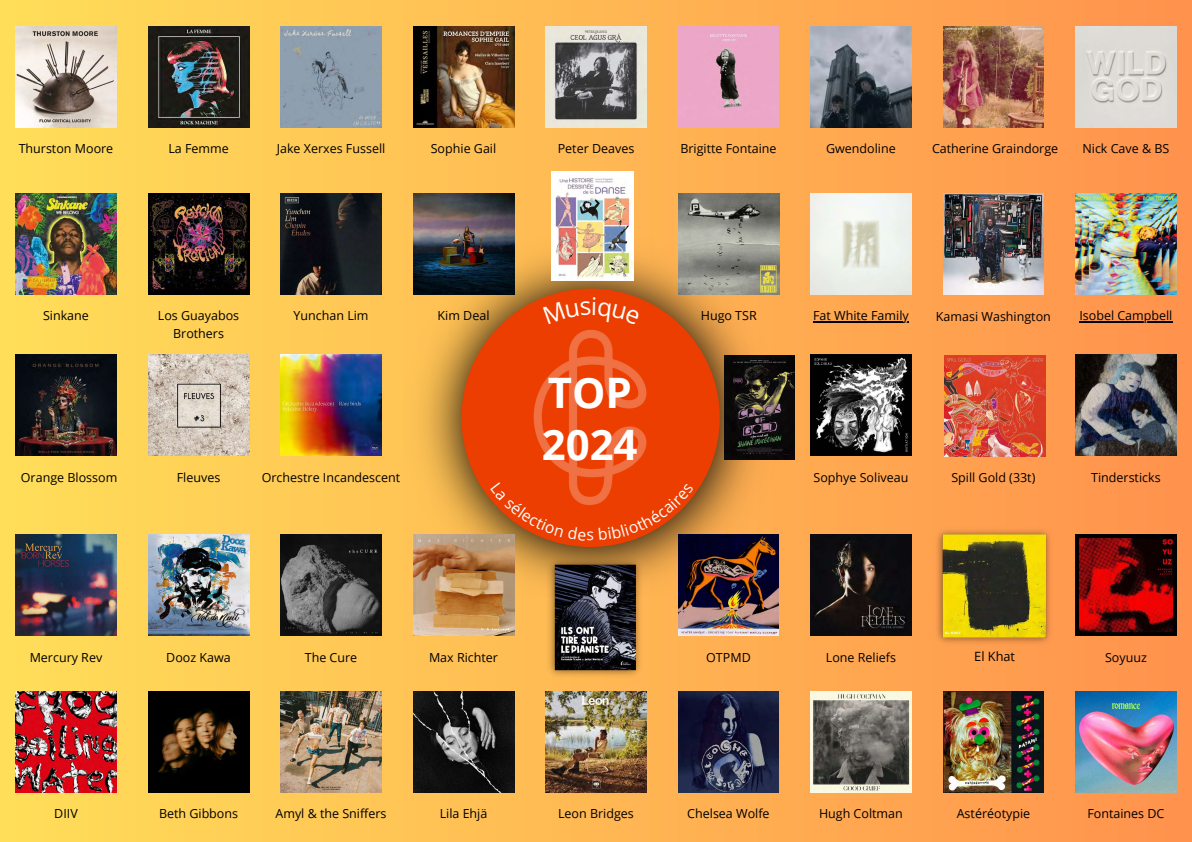
<style>
.page{position:relative;width:1192px;height:842px;background:#fff}
.page>*{position:absolute;margin:0;border:0;box-sizing:border-box;transform-origin:0 0}
.t1{font:700 42px/51.9px "Open Sans";color:#fff}
.t2{font:12.8px "Open Sans";color:#000}
.t3{font:12.5px/17.2px "Open Sans";color:#000;text-align:center}
</style>
<div class="page">
<div style="left:0;top:0;width:1192px;height:842px;background:linear-gradient(to right,#fddc58,#fc914e)"></div>
<img style="left:148px;top:26px;width:101px;height:101px">
<img style="left:943px;top:26px;width:101px;height:101px">
<img style="left:811px;top:26px;width:100px;height:101px">
<img style="left:678px;top:26px;width:101px;height:101px">
<img style="left:546px;top:26px;width:100px;height:101px">
<img style="left:413px;top:26px;width:101px;height:101px">
<img style="left:281px;top:26px;width:101px;height:101px">
<img style="left:1076px;top:26px;width:100px;height:101px">
<img style="left:16px;top:26px;width:100px;height:101px">
<img style="left:148px;top:691px;width:101px;height:101px">
<img style="left:943px;top:691px;width:101px;height:101px">
<img style="left:811px;top:691px;width:100px;height:101px">
<img style="left:678px;top:691px;width:101px;height:101px">
<img style="left:546px;top:691px;width:100px;height:101px">
<img style="left:413px;top:691px;width:101px;height:101px">
<img style="left:281px;top:691px;width:101px;height:101px">
<img style="left:1076px;top:691px;width:100px;height:101px">
<img style="left:16px;top:691px;width:100px;height:101px">
<img style="left:148px;top:193px;width:101px;height:101px">
<hr style="left:813px;top:321px;width:96px;height:1px;background:#000">
<img style="left:811px;top:193px;width:100px;height:101px">
<img style="left:678px;top:193px;width:101px;height:23px">
<img style="left:394px;top:216px;width:401px;height:380px">
<div style="left:461px;top:289px;width:259px;height:258px;background:#eb3e00;border-radius:50%"></div>
<img style="left:533px;top:329px;width:114px;height:176px">
<img style="left:413px;top:193px;width:101px;height:101px">
<img style="left:281px;top:193px;width:101px;height:101px">
<hr style="left:1079px;top:321px;width:94px;height:1px;background:#000">
<img style="left:1076px;top:193px;width:100px;height:101px">
<img style="left:16px;top:193px;width:100px;height:101px">
<img style="left:678px;top:534px;width:101px;height:101px">
<img style="left:543px;top:551px;width:102px;height:133px">
<img style="left:932px;top:525px;width:123px;height:123px">
<img style="left:552px;top:172px;width:81px;height:109px">
<img style="left:943px;top:194px;width:101px;height:100px">
<img style="left:724px;top:356px;width:71px;height:103px">
<img style="left:148px;top:534px;width:101px;height:101px">
<img style="left:811px;top:534px;width:100px;height:101px">
<img style="left:413px;top:534px;width:101px;height:101px">
<img style="left:281px;top:534px;width:101px;height:101px">
<img style="left:1076px;top:534px;width:100px;height:101px">
<img style="left:16px;top:534px;width:100px;height:101px">
<img style="left:148px;top:354px;width:101px;height:101px">
<img style="left:945px;top:356px;width:101px;height:100px">
<img style="left:811px;top:354px;width:100px;height:101px">
<img style="left:281px;top:354px;width:101px;height:101px">
<img style="left:1076px;top:354px;width:100px;height:101px">
<img style="left:16px;top:354px;width:100px;height:101px">
<svg style="left:490px;top:482px;width:103px;height:59px"></svg>
<svg style="left:599px;top:483px;width:95px;height:57px"></svg>
<p class="t3" style="left:19px;top:140px;width:96px">Thurston Moore</p>
<p class="t3" style="left:168px;top:140px;width:62px">La Femme</p>
<p class="t3" style="left:277px;top:140px;width:110px">Jake Xerxes Fussell</p>
<p class="t3" style="left:431px;top:140px;width:67px">Sophie Gail</p>
<p class="t3" style="left:558px;top:140px;width:78px">Peter Deaves</p>
<p class="t3" style="left:680px;top:140px;width:98px">Brigitte Fontaine</p>
<p class="t3" style="left:826px;top:140px;width:71px">Gwendoline</p>
<p class="t3" style="left:932px;top:140px;width:128px">Catherine Graindorge</p>
<p class="t3" style="left:1082px;top:140px;width:88px">Nick Cave &amp; BS</p>
<p class="t3" style="left:43px;top:307px;width:47px">Sinkane</p>
<p class="t3" style="left:294px;top:307px;width:77px">Yunchan Lim</p>
<p class="t3" style="left:438px;top:307px;width:53px">Kim Deal</p>
<p class="t3" style="left:1079px;top:307px;width:95px">Isobel Campbell</p>
<p class="t3" style="left:158px;top:307px;width:83px">Los Guayabos<br>Brothers</p>
<p class="t3" style="left:701px;top:307px;width:57px">Hugo TSR</p>
<p class="t3" style="left:813px;top:307px;width:97px">Fat White Family</p>
<h1 class="t1" style="left:542px;top:366px;width:97px">TOP<br>2024</h1>
<p class="t3" style="left:936px;top:307px;width:116px">Kamasi Washington</p>
<p class="t3" style="left:21px;top:468px;width:98px">Orange Blossom</p>
<p class="t3" style="left:177px;top:468px;width:45px">Fleuves</p>
<p class="t3" style="left:262px;top:468px;width:140px">Orchestre Incandescent</p>
<p class="t3" style="left:814px;top:468px;width:96px">Sophye Soliveau</p>
<p class="t3" style="left:951px;top:468px;width:85px">Spill Gold (33t)</p>
<p class="t3" style="left:1091px;top:468px;width:71px">Tindersticks</p>
<p class="t2" style="left:974px;top:647px;width:42px">El Khat</p>
<p class="t3" style="left:30px;top:648px;width:74px">Mercury Rev</p>
<p class="t3" style="left:166px;top:648px;width:66px">Dooz Kawa</p>
<p class="t3" style="left:305px;top:648px;width:54px">The Cure</p>
<p class="t3" style="left:429px;top:648px;width:71px">Max Richter</p>
<p class="t3" style="left:706px;top:648px;width:46px">OTPMD</p>
<p class="t3" style="left:826px;top:648px;width:72px">Lone Reliefs</p>
<p class="t3" style="left:1105px;top:648px;width:43px">Soyuuz</p>
<p class="t3" style="left:54px;top:805px;width:25px">DIIV</p>
<p class="t3" style="left:159px;top:805px;width:81px">Beth Gibbons</p>
<p class="t3" style="left:275px;top:805px;width:113px">Amyl &amp; the Sniffers</p>
<p class="t3" style="left:440px;top:805px;width:49px">Lila Ehjä</p>
<p class="t3" style="left:558px;top:805px;width:77px">Leon Bridges</p>
<p class="t3" style="left:687px;top:805px;width:84px">Chelsea Wolfe</p>
<p class="t3" style="left:819px;top:805px;width:85px">Hugh Coltman</p>
<p class="t3" style="left:957px;top:805px;width:75px">Astéréotypie</p>
<p class="t3" style="left:1087px;top:805px;width:79px">Fontaines DC</p>
</div>
